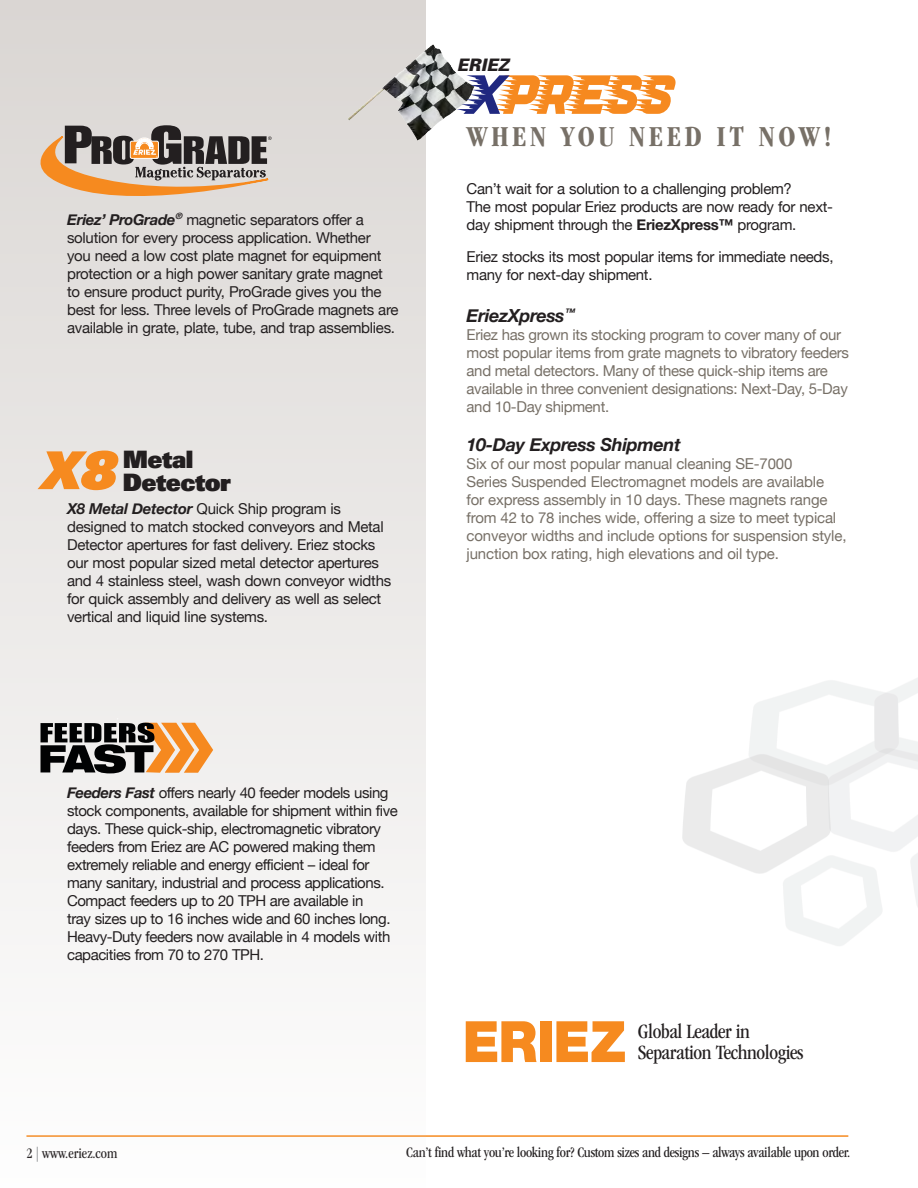
<style>
.page{position:relative;width:918px;height:1188px;background:#fff}
.page>*{position:absolute;margin:0;border:0;box-sizing:border-box;transform-origin:0 0}
.Body{font:52.2px "Univers LT Pro 85 X Black Obl";color:#f68a1f}
.Subheading{font:700 condensed 30px "ITC Garamond Std";letter-spacing:.12em;color:#777067}
.Body-2{font:24px/23.5px "Univers LT Pro 85 X Black";letter-spacing:-.02em;color:#231f20}
.Inside_Cover_-_Logo{font:condensed 21px/21px "ITC Garamond Std";letter-spacing:-.02em;color:#231f20}
.Inside_Cover_-_Heading{font:italic 700 18px "Helvetica Neue";letter-spacing:-.02em;color:#231f20}
.t1{font:italic 900 17.25px "Univers";color:#231f20}
.Body-3{font:15px/18px "Helvetica Neue";letter-spacing:-.02em;color:#231f20}
.Inside_Cover_-_Body{font:15px/18px "Helvetica Neue";letter-spacing:-.01em;color:#777067}
.t2{font:condensed 15px "ITC Garamond Std";letter-spacing:-.02em;color:#231f20}
.t3{font:condensed 15px "ITC Garamond Std";color:#231f20}
.s1{font-weight:700;font-style:italic}
.s2{font-weight:700}
.s3{color:#949698}
</style>
<div class="page">
<svg style="left:682px;top:678px;width:236px;height:268px"></svg>
<hr style="left:26px;top:1135px;width:822px;height:2px;background:#f68a1f">
<div style="left:0;top:0;width:426px;height:1188px;background:linear-gradient(to bottom,#dad6d3,#fefdfd)"></div>
<svg style="left:40px;top:125px;width:232px;height:71px;background:#ab9683"></svg>
<svg style="left:41px;top:718px;width:172px;height:55px;background:#947c65"></svg>
<img style="left:347px;top:44px;width:111px;height:96px">
<svg style="left:457px;top:75px;width:219px;height:39px"></svg>
<svg style="left:466px;top:1021px;width:71px;height:41px"></svg>
<div style="left:540px;top:1021px;width:12px;height:41px;background:#f68a1f"></div>
<svg style="left:556px;top:1021px;width:69px;height:41px"></svg>
<p class="Body-3" style="left:67px;top:212px;width:333px"><span class="s1">Eriez’ ProGrade</span><sup>®</sup> magnetic separators offer a solution for every process application. Whether<br>you need a low cost plate magnet for equipment protection or a high power sanitary grate magnet to ensure product purity, ProGrade gives you the best for less. Three levels of ProGrade magnets are available in grate, plate, tube, and trap assemblies.</p>
<p class="Body" style="left:38px;top:436px;width:78px">X8</p>
<p class="Body-2" style="left:123px;top:446px;width:110px">Metal<br>Detector</p>
<p class="Body-3" style="left:67px;top:500px;width:326px"><span class="s1">X8 Metal Detector</span> Quick Ship program is designed to match stocked conveyors and Metal Detector apertures for fast delivery. Eriez stocks our most popular sized metal detector apertures and 4 stainless steel, wash down conveyor widths for quick assembly and delivery as well as select vertical and liquid line systems.</p>
<p class="t1" style="left:457px;top:54px;width:54px">ERIEZ</p>
<p class="Subheading" style="left:467px;top:120px;width:367px">WHEN YOU NEED IT NOW!</p>
<p class="Body-3" style="left:467px;top:181px;width:368px">Can’t wait for a solution to a challenging problem?<br>The most popular Eriez products are now ready for next&shy;day shipment through the <span class="s2">EriezXpress™</span> program.</p>
<p class="Body-3" style="left:467px;top:248px;width:368px">Eriez stocks its most popular items for immediate needs, many for next-day shipment.</p>
<p class="Inside_Cover_-_Heading" style="left:467px;top:301px;width:110px">EriezXpress<sup>™</sup></p>
<p class="Inside_Cover_-_Body" style="left:467px;top:326px;width:384px">Eriez has grown its stocking program to cover many of our most popular items from grate magnets to vibratory feeders and metal detectors. Many of these quick-ship items are available in three convenient designations: Next-Day, 5-Day and 10-Day shipment.</p>
<p class="Inside_Cover_-_Heading" style="left:467px;top:431px;width:216px">10-Day Express Shipment</p>
<p class="Inside_Cover_-_Body" style="left:467px;top:456px;width:381px">Six of our most popular manual cleaning SE-7000<br>Series Suspended Electromagnet models are available<br>for express assembly in 10 days. These magnets range from 42 to 78 inches wide, offering a size to meet typical conveyor widths and include options for suspension style, junction box rating, high elevations and oil type.</p>
<p class="Body-3" style="left:67px;top:784px;width:332px"><span class="s1">Feeders Fast</span> offers nearly 40 feeder models using stock components, available for shipment within five days. These quick-ship, electromagnetic vibratory feeders from Eriez are AC powered making them extremely reliable and energy efficient – ideal for many sanitary, industrial and process applications.<br>Compact feeders up to 20 TPH are available in<br>tray sizes up to 16 inches wide and 60 inches long.<br>Heavy-Duty feeders now available in 4 models with capacities from 70 to 270 TPH.</p>
<p class="Inside_Cover_-_Logo" style="left:638px;top:1021px;width:167px">Global Leader in<br>Separation Technologies</p>
<p class="t3" style="left:26px;top:1144px;width:93px">2 <span class="s3">|</span> www.eriez.com</p>
<p class="t2" style="left:406px;top:1144px;width:446px">Can’t find what you’re looking for? Custom sizes and designs – always available upon order.</p>
</div>
